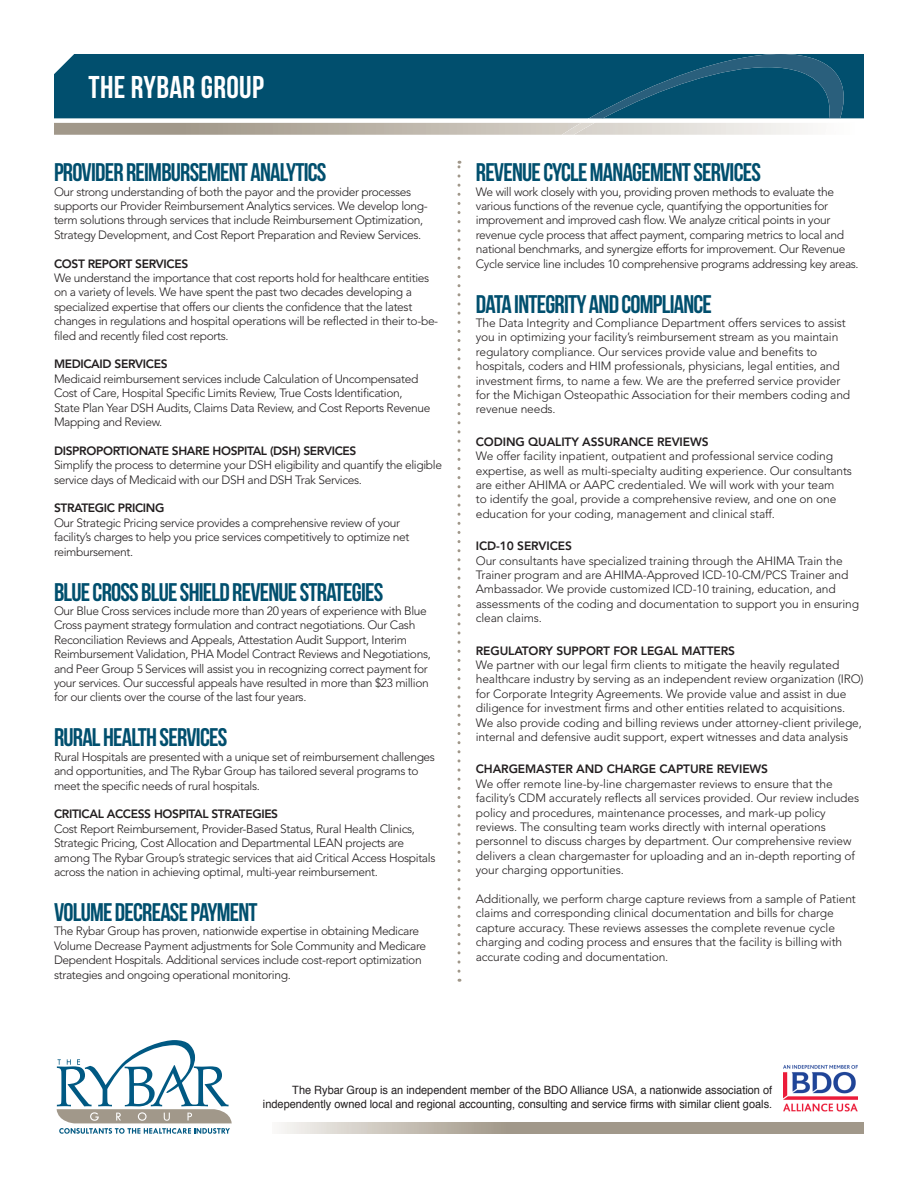
<style>
.page{position:relative;width:918px;height:1188px;background:#fff}
.page>*{position:absolute;margin:0;border:0;box-sizing:border-box;transform-origin:0 0}
.t1{font:31.5px "Bebas Neue";letter-spacing:.01em;color:#fff}
.t2{font:25.5px "Bebas Neue";letter-spacing:-.03em;color:#014f6e}
.t3{font:300 12px/14.4px "Avenir";letter-spacing:-.03em;color:#231f20}
.t4{font:300 12px/14.4px "Avenir";letter-spacing:-.01em;color:#231f20}
.t5{font:800 12px "Avenir";letter-spacing:-.03em;color:#231f20}
.t6{font:800 12px "Avenir";letter-spacing:-.01em;color:#231f20}
.t7{font:11.4px/13.8px "Helvetica";color:#231f20;text-align:right;scale:.96 1}
</style>
<div class="page">
<svg style="left:281px;top:1122px;width:583px;height:12px;background:#b1a99d"></svg>
<svg style="left:57px;top:1040px;width:175px;height:94px"></svg>
<svg style="left:54px;top:54px;width:810px;height:81px;background:#306b82"></svg>
<svg style="left:458px;top:161px;width:2px;height:810px"></svg>
<img style="left:784px;top:1065px;width:74px;height:47px">
<h1 class="t1" style="left:89px;top:69px;width:177px">THE RYBAR GROUP</h1>
<h2 class="t2" style="left:54px;top:158px;width:274px">PROVIDER REIMBURSEMENT ANALYTICS</h2>
<p class="t3" style="left:54px;top:184px;width:375px">Our strong understanding of both the payor and the provider processes supports our Provider Reimbursement Analytics services. We develop long&shy;term solutions through services that include Reimbursement Optimization, Strategy Development, and Cost Report Preparation and Review Services.</p>
<p class="t5" style="left:54px;top:256px;width:136px">COST REPORT SERVICES</p>
<p class="t3" style="left:54px;top:271px;width:386px">We understand the importance that cost reports hold for healthcare entities on a variety of levels. We have spent the past two decades developing a specialized expertise that offers our clients the confidence that the latest changes in regulations and hospital operations will be reflected in their to-be&shy;filed and recently filed cost reports.</p>
<p class="t5" style="left:54px;top:357px;width:115px">MEDICAID SERVICES</p>
<p class="t3" style="left:54px;top:371px;width:378px">Medicaid reimbursement services include Calculation of Uncompensated Cost of Care, Hospital Specific Limits Review, True Costs Identification, State Plan Year DSH Audits, Claims Data Review, and Cost Reports Revenue Mapping and Review.</p>
<p class="t5" style="left:54px;top:443px;width:304px">DISPROPORTIONATE SHARE HOSPITAL (DSH) SERVICES</p>
<p class="t3" style="left:54px;top:458px;width:390px">Simplify the process to determine your DSH eligibility and quantify the eligible service days of Medicaid with our DSH and DSH Trak Services.</p>
<p class="t5" style="left:54px;top:501px;width:112px">STRATEGIC PRICING</p>
<p class="t3" style="left:54px;top:515px;width:357px">Our Strategic Pricing service provides a comprehensive review of your facility’s charges to help you price services competitively to optimize net reimbursement.</p>
<h2 class="t2" style="left:54px;top:578px;width:331px">BLUE CROSS BLUE SHIELD REVENUE STRATEGIES</h2>
<p class="t3" style="left:54px;top:604px;width:378px">Our Blue Cross services include more than 20 years of experience with Blue Cross payment strategy formulation and contract negotiations. Our Cash Reconciliation Reviews and Appeals, Attestation Audit Support, Interim Reimbursement Validation, PHA Model Contract Reviews and Negotiations, and Peer Group 5 Services will assist you in recognizing correct payment for your services. Our successful appeals have resulted in more than $23 million for our clients over the course of the last four years.</p>
<h2 class="t2" style="left:54px;top:724px;width:175px">RURAL HEALTH SERVICES</h2>
<p class="t3" style="left:54px;top:749px;width:383px">Rural Hospitals are presented with a unique set of reimbursement challenges and opportunities, and The Rybar Group has tailored several programs to meet the specific needs of rural hospitals.</p>
<p class="t5" style="left:54px;top:807px;width:226px">CRITICAL ACCESS HOSPITAL STRATEGIES</p>
<p class="t3" style="left:54px;top:821px;width:383px">Cost Report Reimbursement, Provider-Based Status, Rural Health Clinics, Strategic Pricing, Cost Allocation and Departmental LEAN projects are among The Rybar Group’s strategic services that aid Critical Access Hospitals across the nation in achieving optimal, multi-year reimbursement.</p>
<h2 class="t2" style="left:54px;top:898px;width:205px">VOLUME DECREASE PAYMENT</h2>
<p class="t3" style="left:54px;top:924px;width:374px">The Rybar Group has proven, nationwide expertise in obtaining Medicare Volume Decrease Payment adjustments for Sole Community and Medicare Dependent Hospitals. Additional services include cost-report optimization strategies and ongoing operational monitoring.</p>
<h2 class="t2" style="left:476px;top:158px;width:287px">REVENUE CYCLE MANAGEMENT SERVICES</h2>
<p class="t3" style="left:476px;top:184px;width:384px">We will work closely with you, providing proven methods to evaluate the various functions of the revenue cycle, quantifying the opportunities for improvement and improved cash flow. We analyze critical points in your revenue cycle process that affect payment, comparing metrics to local and national benchmarks, and synergize efforts for improvement. Our Revenue Cycle service line includes 10 comprehensive programs addressing key areas.</p>
<h2 class="t2" style="left:476px;top:290px;width:238px">DATA INTEGRITY AND COMPLIANCE</h2>
<p class="t4" style="left:476px;top:316px;width:376px">The Data Integrity and Compliance Department offers services to assist you in optimizing your facility’s reimbursement stream as you maintain regulatory compliance. Our services provide value and benefits to hospitals, coders and HIM professionals, physicians, legal entities, and investment firms, to name a few. We are the preferred service provider for the Michigan Osteopathic Association for their members coding and revenue needs.</p>
<p class="t6" style="left:476px;top:434px;width:234px">CODING QUALITY ASSURANCE REVIEWS</p>
<p class="t4" style="left:476px;top:449px;width:378px">We offer facility inpatient, outpatient and professional service coding expertise, as well as multi-specialty auditing experience. Our consultants are either AHIMA or AAPC credentialed. We will work with your team<br>to identify the goal, provide a comprehensive review, and one on one education for your coding, management and clinical staff.</p>
<p class="t6" style="left:476px;top:539px;width:98px">ICD-10 SERVICES</p>
<p class="t4" style="left:476px;top:553px;width:385px">Our consultants have specialized training through the AHIMA Train the Trainer program and are AHIMA-Approved ICD-10-CM/PCS Trainer and Ambassador. We provide customized ICD-10 training, education, and assessments of the coding and documentation to support you in ensuring clean claims.</p>
<p class="t6" style="left:476px;top:643px;width:261px">REGULATORY SUPPORT FOR LEGAL MATTERS</p>
<p class="t4" style="left:476px;top:658px;width:389px">We partner with our legal firm clients to mitigate the heavily regulated healthcare industry by serving as an independent review organization (IRO) for Corporate Integrity Agreements. We provide value and assist in due diligence for investment firms and other entities related to acquisitions.<br>We also provide coding and billing reviews under attorney-client privilege, internal and defensive audit support, expert witnesses and data analysis</p>
<p class="t6" style="left:476px;top:762px;width:294px">CHARGEMASTER AND CHARGE CAPTURE REVIEWS</p>
<p class="t4" style="left:476px;top:776px;width:385px">We offer remote line-by-line chargemaster reviews to ensure that the facility’s CDM accurately reflects all services provided. Our review includes policy and procedures, maintenance processes, and mark-up policy reviews. The consulting team works directly with internal operations personnel to discuss charges by department. Our comprehensive review delivers a clean chargemaster for uploading and an in-depth reporting of your charging opportunities.</p>
<p class="t4" style="left:476px;top:892px;width:382px">Additionally, we perform charge capture reviews from a sample of Patient claims and corresponding clinical documentation and bills for charge capture accuracy. These reviews assesses the complete revenue cycle charging and coding process and ensures that the facility is billing with accurate coding and documentation.</p>
<p class="t7" style="left:263px;top:1084px;width:532px">The Rybar Group is an independent member of the BDO Alliance USA, a nationwide association of independently owned local and regional accounting, consulting and service firms with similar client goals.</p>
</div>
